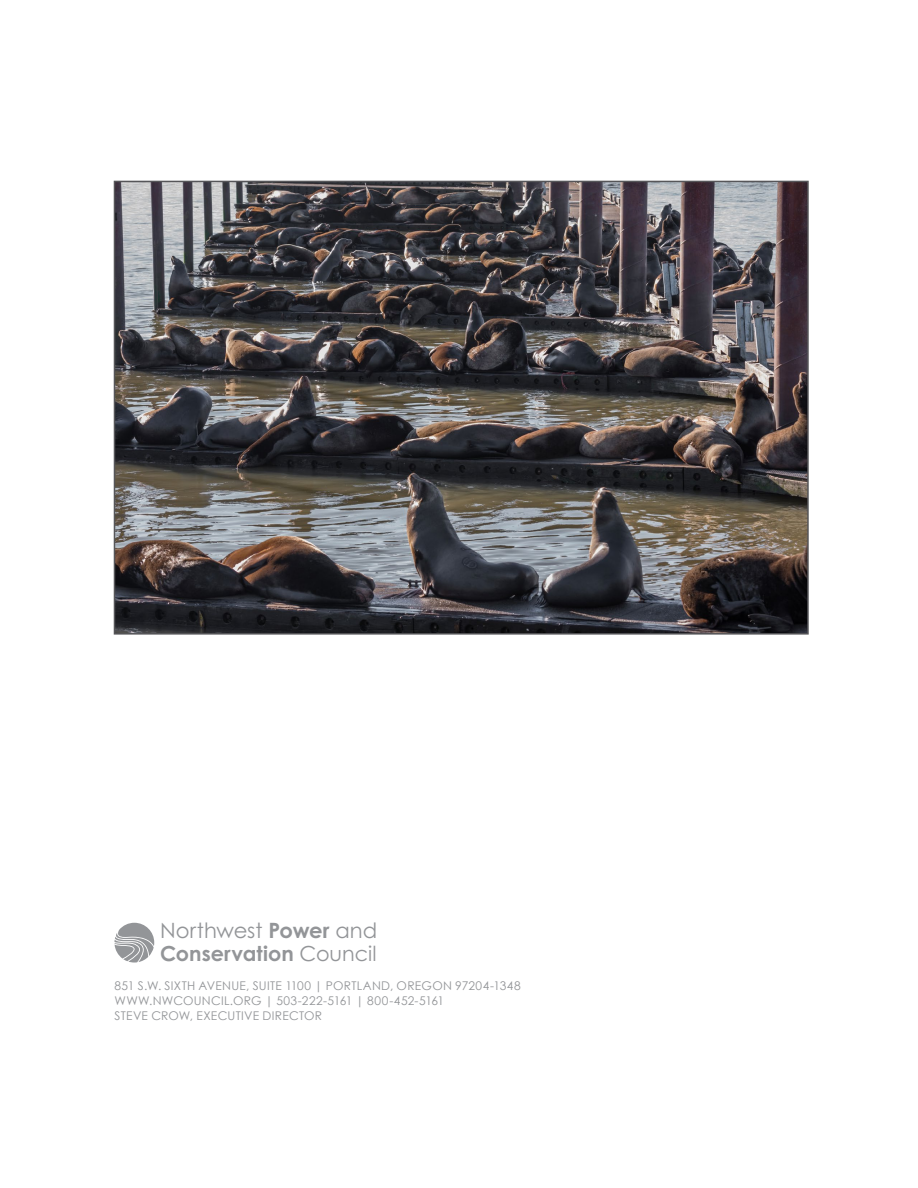
<style>
.page{position:relative;width:918px;height:1188px;background:#fff}
.page>*{position:absolute;margin:0;border:0;box-sizing:border-box;transform-origin:0 0}
.t1{font:21.15px "Century Gothic";color:#939598}
.t2{font:700 20.7px "Century Gothic";color:#939598}
.t3{font:12px/15px "Century Gothic";letter-spacing:.025em;color:#939598}
.s1{font-weight:700}
.s2{font-weight:400}
</style>
<div class="page">
<img style="left:117px;top:184px;width:689px;height:448px">
<div style="left:114px;top:181px;width:695px;height:454px;border:2px solid #565659"></div>
<svg style="left:114px;top:923px;width:40px;height:40px"></svg>
<h1 class="t1" style="left:160px;top:916px;width:219px">Northwest <span class="s1">Power</span> and</h1>
<h2 class="t2" style="left:160px;top:938px;width:218px">Conservation <span class="s2">Council</span></h2>
<p class="t3" style="left:114px;top:978px;width:408px">851 S.W. SIXTH AVENUE, SUITE 1100 | PORTLAND, OREGON 97204-1348<br>WWW.NWCOUNCIL.ORG | 503-222-5161 | 800-452-5161<br>STEVE CROW, EXECUTIVE DIRECTOR</p>
</div>
